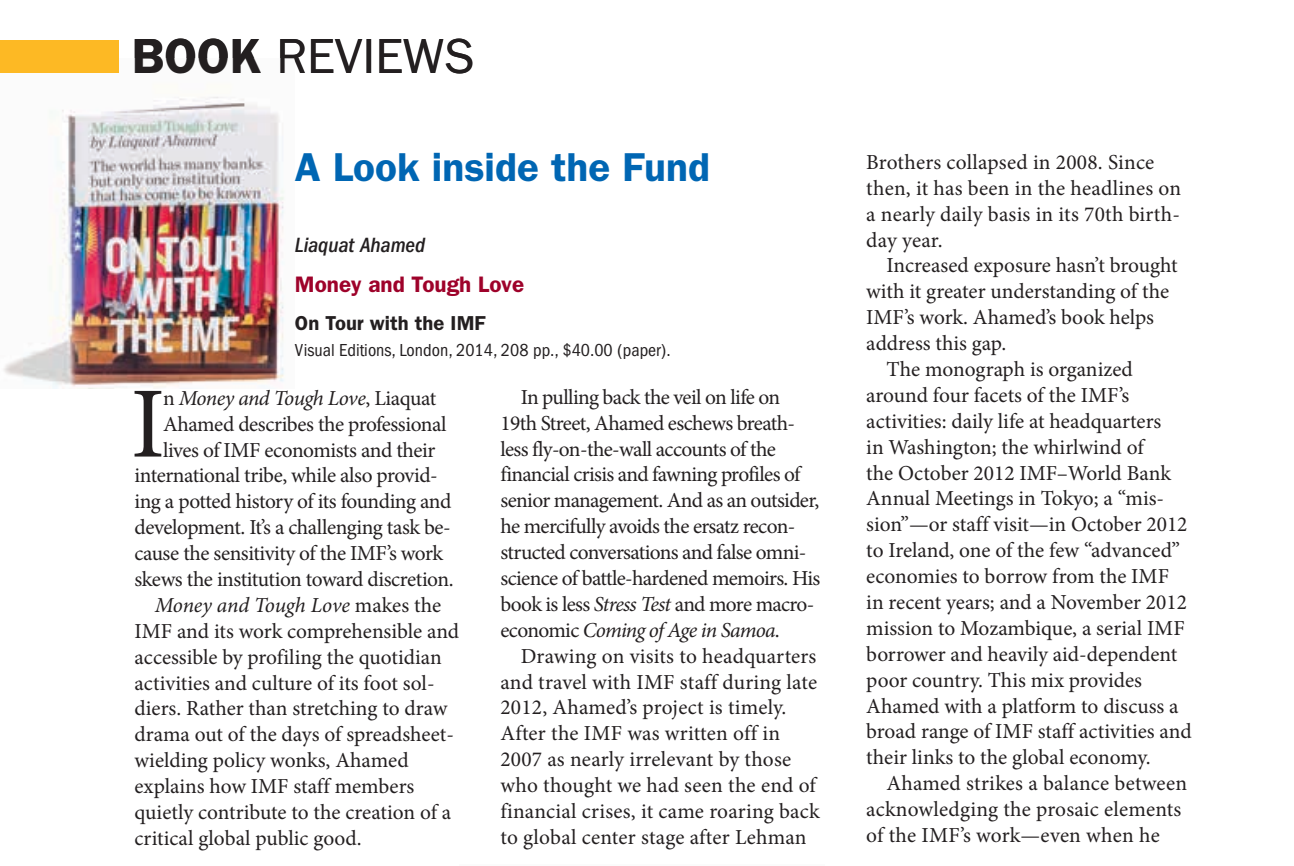
<style>
.page{position:relative;width:1294px;height:866px;background:#fff}
.page>*{position:absolute;margin:0;border:0;box-sizing:border-box;transform-origin:0 0}
.t1{font:101.02px "Minion Pro";color:#231f20}
.t2{font:49.5px "ITC Franklin Gothic Std";color:#231f20}
.t3{font:600 40.5px "ITC Franklin Gothic Std";color:#0066b3}
.t4{font:600 22.5px "ITC Franklin Gothic Std";color:#9e022a}
.t5{font:21.38px/25.9px "Minion Pro";letter-spacing:-.005em;color:#231f20}
.t6{font:21.38px/25.9px "Minion Pro";letter-spacing:-.03em;color:#231f20}
.t7{font:21.38px "Minion Pro";letter-spacing:-.025em;color:#231f20}
.t8{font:italic 21.38px "Minion Pro";letter-spacing:-.02em;color:#231f20}
.t9{font:italic 500 condensed 21.38px "ITC Franklin Gothic Std";color:#231f20}
.t10{font:600 20.25px "ITC Franklin Gothic Std";color:#231f20}
.t11{font:condensed 18px "ITC Franklin Gothic Std";color:#231f20}
.s1{font-weight:600}
.s2{font-style:normal}
.s3{font-style:italic}
</style>
<div class="page">
<img style="left:3px;top:96px;width:281px;height:292px">
<div style="left:0;top:40px;width:119px;height:33px;background:#fdb924"></div>
<h2 class="t2" style="left:132px;top:28px;width:344px"><span class="s1">BOOK</span> REVIEWS</h2>
<h3 class="t3" style="left:295px;top:143px;width:416px">A Look inside the Fund</h3>
<p class="t9" style="left:295px;top:233px;width:132px">Liaquat Ahamed</p>
<p class="t4" style="left:295px;top:271px;width:231px">Money and Tough Love</p>
<p class="t10" style="left:295px;top:311px;width:192px">On Tour with the IMF</p>
<p class="t11" style="left:295px;top:340px;width:377px">Visual Editions, London, 2014, 208 pp., $40.00 (paper).</p>
<h1 class="t1" style="left:131px;top:357px;width:36px">I</h1>
<p class="t8" style="left:163px;top:383px;width:274px"><span class="s2">n</span> Money and Tough Love<span class="s2">, Liaquat</span></p>
<p class="t5" style="left:163px;top:411px;width:285px">Ahamed describes the professional</p>
<p class="t5" style="left:163px;top:437px;width:274px">lives of IMF economists and their</p>
<p class="t5" style="left:134px;top:463px;width:305px">international tribe, while also provid-</p>
<p class="t7" style="left:134px;top:487px;width:318px">ing a potted history of its founding and</p>
<p class="t7" style="left:134px;top:513px;width:318px">development. It’s a challenging task be-</p>
<p class="t5" style="left:134px;top:540px;width:310px">cause the sensitivity of the IMF’s work</p>
<p class="t7" style="left:134px;top:565px;width:320px">skews the institution toward discretion.</p>
<p class="t8" style="left:155px;top:590px;width:288px">Money and Tough Love <span class="s2">makes the</span></p>
<p class="t5" style="left:134px;top:618px;width:326px">IMF and its work comprehensible and</p>
<p class="t5" style="left:134px;top:644px;width:309px">accessible by profiling the quotidian</p>
<p class="t5" style="left:134px;top:670px;width:301px">activities and culture of its foot sol-</p>
<p class="t5" style="left:134px;top:696px;width:314px">diers. Rather than stretching to draw</p>
<p class="t5" style="left:134px;top:722px;width:321px">drama out of the days of spreadsheet-</p>
<p class="t5" style="left:134px;top:748px;width:275px">wielding policy wonks, Ahamed</p>
<p class="t5" style="left:134px;top:773px;width:281px">explains how IMF staff members</p>
<p class="t5" style="left:134px;top:799px;width:318px">quietly contribute to the creation of a</p>
<p class="t5" style="left:134px;top:825px;width:228px">critical global public good.</p>
<p class="t6" style="left:500px;top:384px;width:321px;text-indent:20px">In pulling back the veil on life on 19th Street, Ahamed eschews breath&shy;less fly-on-the-wall accounts of the financial crisis and fawning profiles of senior management. And as an outsider, he mercifully avoids the ersatz recon&shy;structed conversations and false omni&shy;science of battle-hardened memoirs. His book is less <span class="s3">Stress Test</span> and more macro&shy;economic <span class="s3">Coming of Age in Samoa</span>.</p>
<p class="t5" style="left:500px;top:643px;width:321px;text-indent:20px">Drawing on visits to headquarters and travel with IMF staff during late 2012, Ahamed’s project is timely.<br>After the IMF was written off in 2007 as nearly irrelevant by those who thought we had seen the end of financial crises, it came roaring back to global center stage after Lehman</p>
<p class="t5" style="left:866px;top:149px;width:316px">Brothers collapsed in 2008. Since then, it has been in the headlines on a nearly daily basis in its 70th birth&shy;day year.</p>
<p class="t5" style="left:886px;top:253px;width:293px">Increased exposure hasn’t brought</p>
<p class="t5" style="left:866px;top:279px;width:304px">with it greater understanding of the</p>
<p class="t5" style="left:866px;top:305px;width:289px">IMF’s work. Ahamed’s book helps</p>
<p class="t5" style="left:866px;top:330px;width:141px">address this gap.</p>
<p class="t5" style="left:886px;top:356px;width:248px">The monograph is organized</p>
<p class="t5" style="left:866px;top:382px;width:264px">around four facets of the IMF’s</p>
<p class="t5" style="left:866px;top:408px;width:296px">activities: daily life at headquarters</p>
<p class="t5" style="left:866px;top:434px;width:279px">in Washington; the whirlwind of</p>
<p class="t5" style="left:866px;top:460px;width:306px">the October 2012 IMF–World Bank</p>
<p class="t5" style="left:866px;top:486px;width:299px">Annual Meetings in Tokyo; a “mis-</p>
<p class="t5" style="left:866px;top:512px;width:323px">sion”—or staff visit—in October 2012</p>
<p class="t5" style="left:866px;top:538px;width:315px">to Ireland, one of the few “advanced”</p>
<p class="t5" style="left:866px;top:563px;width:304px">economies to borrow from the IMF</p>
<p class="t5" style="left:866px;top:589px;width:322px">in recent years; and a November 2012</p>
<p class="t5" style="left:866px;top:615px;width:320px">mission to Mozambique, a serial IMF</p>
<p class="t5" style="left:866px;top:641px;width:312px">borrower and heavily aid-dependent</p>
<p class="t5" style="left:866px;top:667px;width:277px">poor country. This mix provides</p>
<p class="t5" style="left:866px;top:693px;width:314px">Ahamed with a platform to discuss a</p>
<p class="t5" style="left:866px;top:719px;width:327px">broad range of IMF staff activities and</p>
<p class="t5" style="left:866px;top:745px;width:286px">their links to the global economy.</p>
<p class="t5" style="left:886px;top:770px;width:302px">Ahamed strikes a balance between</p>
<p class="t5" style="left:866px;top:796px;width:316px">acknowledging the prosaic elements</p>
<p class="t5" style="left:866px;top:822px;width:295px">of the IMF’s work—even when he</p>
</div>
